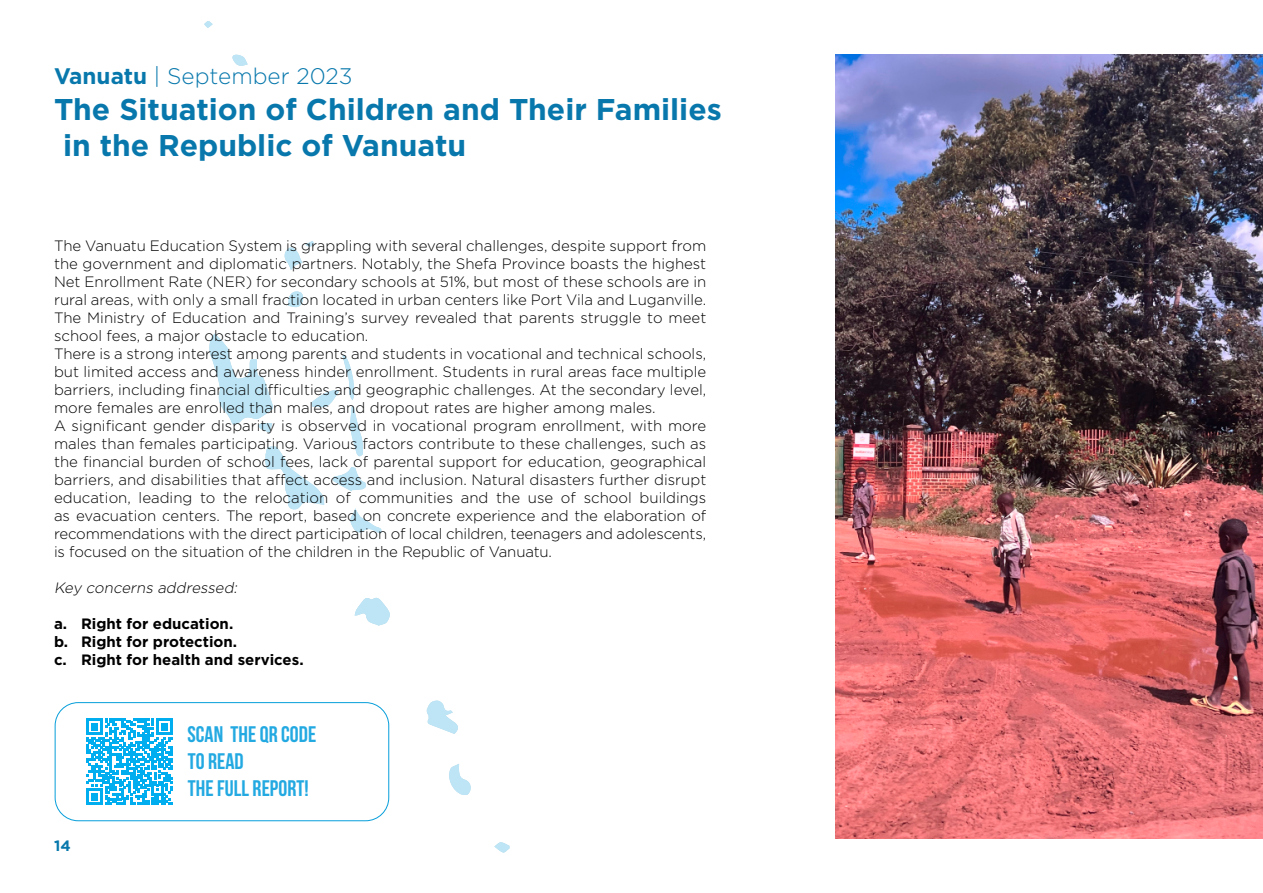
<style>
.page{position:relative;width:1263px;height:893px;background:#fff}
.page>*{position:absolute;margin:0;border:0;box-sizing:border-box;transform-origin:0 0}
.t1{font:700 30px/36px "Gotham";color:#0878ac}
.t2{font:700 22.5px/27px "Bebas Neue";letter-spacing:-.005em;color:#23a9e1}
.t3{font:300 22.5px "Gotham";color:#0878ac}
.t4{font:300 15px/18px "Gotham";color:#000}
.t5{font:700 15px/18px "Gotham";color:#000}
.t6{font:italic 300 15px "Gotham";color:#000}
.t7{font:700 15px "Gotham";color:#0878ac}
.s1{font-weight:700}
</style>
<div class="page">
<svg style="left:355px;top:597px;width:35px;height:29px"></svg>
<svg style="left:426px;top:700px;width:32px;height:34px"></svg>
<svg style="left:449px;top:764px;width:22px;height:31px"></svg>
<svg style="left:288px;top:291px;width:15px;height:16px"></svg>
<svg style="left:494px;top:842px;width:15px;height:11px"></svg>
<svg style="left:232px;top:54px;width:16px;height:12px"></svg>
<svg style="left:209px;top:333px;width:173px;height:200px"></svg>
<svg style="left:204px;top:21px;width:9px;height:7px"></svg>
<svg style="left:284px;top:241px;width:30px;height:29px"></svg>
<img style="left:836px;top:54px;width:427px;height:785px">
<div style="left:55px;top:702px;width:334px;height:119px;border:1px solid #069eda;border-radius:23px"></div>
<svg style="left:86px;top:718px;width:87px;height:87px"></svg>
<h2 class="t3" style="left:54px;top:62px;width:300px"><span class="s1">Vanuatu</span> | September 2023</h2>
<h1 class="t1" style="left:63px;top:91px;width:660px;text-indent:-9px">The Situation of Children and Their Families in the Republic of Vanuatu</h1>
<p class="t4" style="left:54px;top:236px;width:654px">The Vanuatu Education System is grappling with several challenges, despite support from the government and diplomatic partners. Notably, the Shefa Province boasts the highest Net Enrollment Rate (NER) for secondary schools at 51%, but most of these schools are in rural areas, with only a small fraction located in urban centers like Port Vila and Luganville.<br>The Ministry of Education and Training’s survey revealed that parents struggle to meet school fees, a major obstacle to education.<br>There is a strong interest among parents and students in vocational and technical schools, but limited access and awareness hinder enrollment. Students in rural areas face multiple barriers, including financial difficulties and geographic challenges. At the secondary level, more females are enrolled than males, and dropout rates are higher among males.<br>A significant gender disparity is observed in vocational program enrollment, with more males than females participating. Various factors contribute to these challenges, such as the financial burden of school fees, lack of parental support for education, geographical barriers, and disabilities that affect access and inclusion. Natural disasters further disrupt education, leading to the relocation of communities and the use of school buildings as evacuation centers. The report, based on concrete experience and the elaboration of recommendations with the direct participation of local children, teenagers and adolescents, is focused on the situation of the children in the Republic of Vanuatu.</p>
<p class="t6" style="left:54px;top:578px;width:188px">Key concerns addressed:</p>
<p class="t5" style="left:54px;top:614px;width:251px">a. Right for education.<br>b. Right for protection.<br>c. Right for health and services.</p>
<p class="t7" style="left:54px;top:835px;width:18px">14</p>
<h2 class="t2" style="left:188px;top:720px;width:130px">SCAN THE QR CODE<br>TO READ<br>THE FULL REPORT!</h2>
</div>
